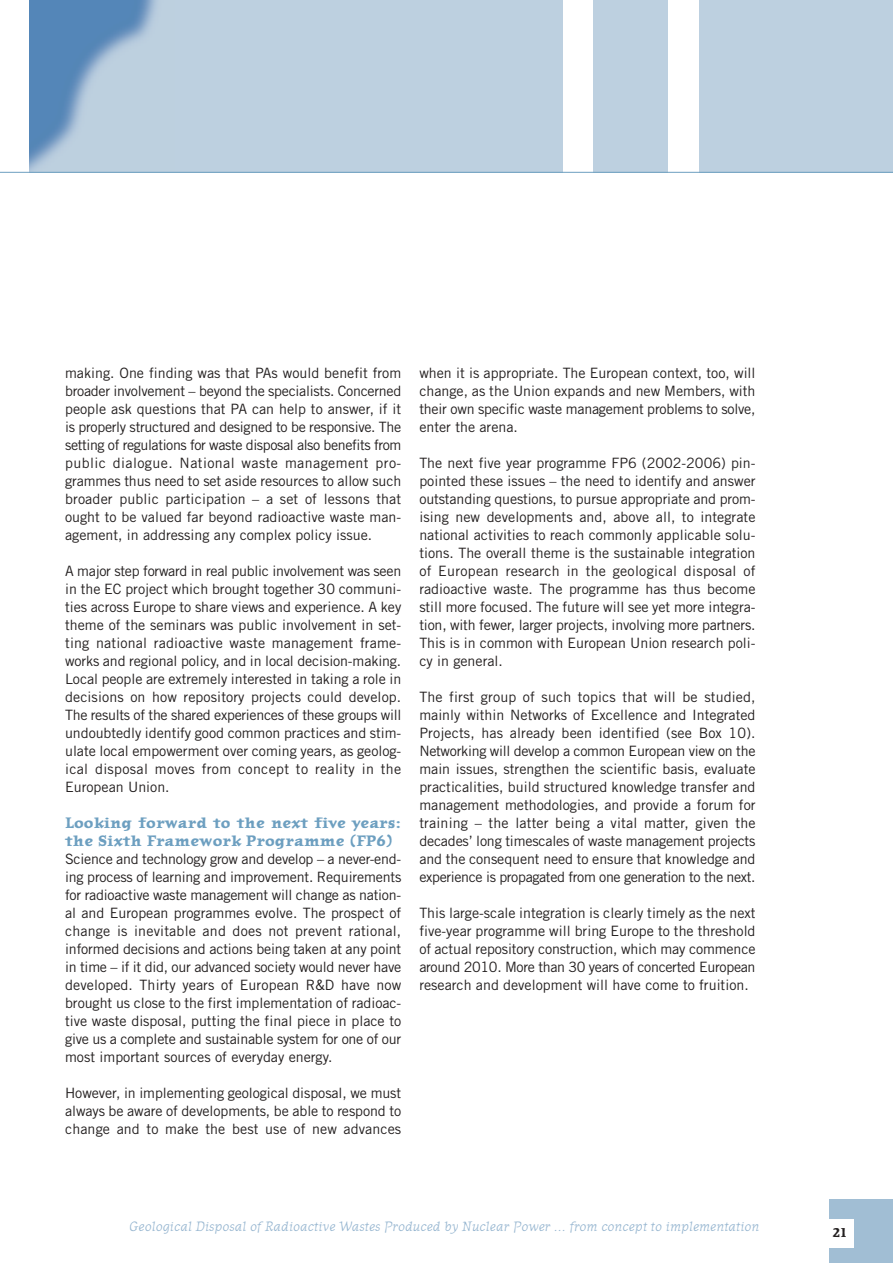
<style>
.page{position:relative;width:893px;height:1263px;background:#fff}
.page>*{position:absolute;margin:0;border:0;box-sizing:border-box;transform-origin:0 0}
.t1{font:700 15px/18px "Journal";letter-spacing:.005em;color:#6d9fc0}
.t2{font:14.25px/18px "Trade Gothic";color:#231f1f;text-align:justify}
.t3{font:italic 13.5px "Journal";color:#94b4cf}
.t4{font:700 12.75px "Journal";color:#231f1f}
</style>
<div class="page">
<div style="left:593px;top:0;width:74px;height:172px;background:#bdd0e0"></div>
<div style="left:699px;top:0;width:193px;height:172px;background:#bdd0e0"></div>
<div style="left:30px;top:0;width:533px;height:172px;background:#bdd0e0"></div>
<div style="left:829px;top:1199px;width:63px;height:64px;background:#a1bed4"></div>
<div style="left:825px;top:1220px;width:28px;height:28px;background:#fff"></div>
<hr style="left:0;top:172px;width:892px;height:1px;background:#6d9fc0">
<p class="t2" style="left:65px;top:365px;width:338px">making. One finding was that PAs would benefit from broader involvement – beyond the specialists. Concerned people ask questions that PA can help to answer, if it is properly structured and designed to be responsive. The setting of regulations for waste disposal also benefits from public dialogue. National waste management pro&shy;grammes thus need to set aside resources to allow such broader public participation – a set of lessons that ought to be valued far beyond radioactive waste man&shy;agement, in addressing any complex policy issue.</p>
<p class="t2" style="left:65px;top:563px;width:338px">A major step forward in real public involvement was seen in the EC project which brought together 30 communi&shy;ties across Europe to share views and experience. A key theme of the seminars was public involvement in set&shy;ting national radioactive waste management frame&shy;works and regional policy, and in local decision-making.<br>Local people are extremely interested in taking a role in decisions on how repository projects could develop.<br>The results of the shared experiences of these groups will undoubtedly identify good common practices and stim&shy;ulate local empowerment over coming years, as geolog&shy;ical disposal moves from concept to reality in the European Union.</p>
<p class="t1" style="left:65px;top:815px;width:338px">Looking forward to the next five years: the Sixth Framework Programme (FP6)</p>
<p class="t2" style="left:65px;top:851px;width:338px">Science and technology grow and develop – a never-end&shy;ing process of learning and improvement. Requirements for radioactive waste management will change as nation&shy;al and European programmes evolve. The prospect of change is inevitable and does not prevent rational, informed decisions and actions being taken at any point in time – if it did, our advanced society would never have developed. Thirty years of European R&amp;D have now brought us close to the first implementation of radioac&shy;tive waste disposal, putting the final piece in place to give us a complete and sustainable system for one of our most important sources of everyday energy.</p>
<p class="t2" style="left:65px;top:1085px;width:338px">However, in implementing geological disposal, we must always be aware of developments, be able to respond to change and to make the best use of new advances</p>
<p class="t2" style="left:419px;top:365px;width:338px">when it is appropriate. The European context, too, will change, as the Union expands and new Members, with their own specific waste management problems to solve, enter the arena.</p>
<p class="t2" style="left:419px;top:455px;width:338px">The next five year programme FP6 (2002-2006) pin&shy;pointed these issues – the need to identify and answer outstanding questions, to pursue appropriate and prom&shy;ising new developments and, above all, to integrate national activities to reach commonly applicable solu&shy;tions. The overall theme is the sustainable integration of European research in the geological disposal of radioactive waste. The programme has thus become still more focused. The future will see yet more integra&shy;tion, with fewer, larger projects, involving more partners.<br>This is in common with European Union research poli&shy;cy in general.</p>
<p class="t2" style="left:419px;top:689px;width:338px">The first group of such topics that will be studied, mainly within Networks of Excellence and Integrated Projects, has already been identified (see Box 10).<br>Networking will develop a common European view on the main issues, strengthen the scientific basis, evaluate practicalities, build structured knowledge transfer and management methodologies, and provide a forum for training – the latter being a vital matter, given the decades’ long timescales of waste management projects and the consequent need to ensure that knowledge and experience is propagated from one generation to the next.</p>
<p class="t2" style="left:419px;top:905px;width:338px">This large-scale integration is clearly timely as the next five-year programme will bring Europe to the threshold of actual repository construction, which may commence around 2010. More than 30 years of concerted European research and development will have come to fruition.</p>
<p class="t3" style="left:130px;top:1221px;width:631px">Geological Disposal of Radioactive Wastes Produced by Nuclear Power ... from concept to implementation</p>
<p class="t4" style="left:832px;top:1229px;width:15px">21</p>
</div>
